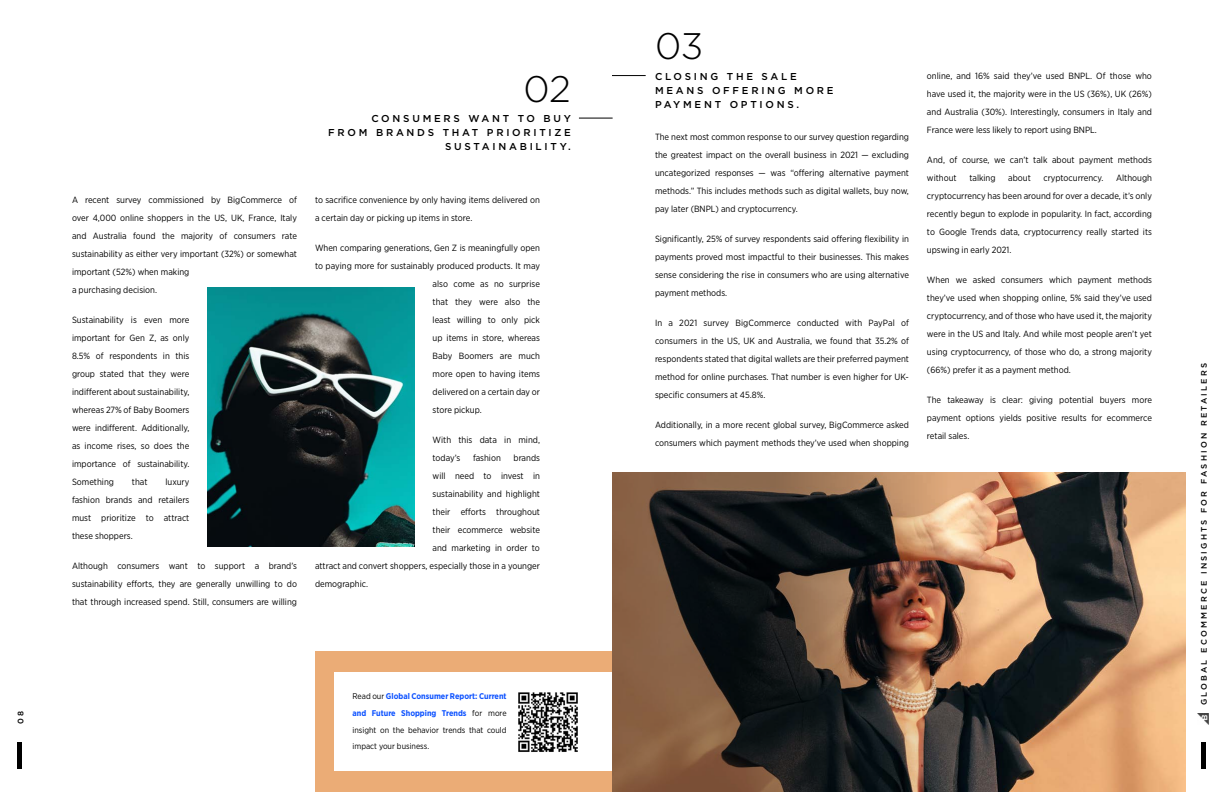
<style>
.page{position:relative;width:1224px;height:792px;background:#fff}
.page>*{position:absolute;margin:0;border:0;box-sizing:border-box;transform-origin:0 0}
.t1{font:300 36.9px "Gotham";color:#000}
.t2{font:500 10px/14px "Gotham";letter-spacing:.275em;color:#000;text-align:right}
.t3{font:9px/18px "Gotham Narrow";color:#000;text-align:justify}
.t4{font:8.3px/16.6px "Gotham Narrow";color:#000;text-align:justify}
.t5{font:500 8px "Gotham";letter-spacing:.275em;color:#000}
.s1{font-weight:700;color:#0d52ff}
</style>
<div class="page">
<img style="left:207px;top:287px;width:208px;height:259px">
<div style="left:17px;top:742px;width:5px;height:27px;background:#000"></div>
<hr style="left:579px;top:118px;width:34px;height:1px;background:#000">
<hr style="left:612px;top:75px;width:34px;height:1px;background:#000">
<img style="left:949px;top:472px;width:237px;height:320px">
<svg style="left:612px;top:472px;width:337px;height:320px;background:#534032"></svg>
<div style="left:1201px;top:742px;width:5px;height:27px;background:#000"></div>
<svg style="left:1198px;top:714px;width:10px;height:10px"></svg>
<div style="left:315px;top:651px;width:297px;height:141px;background:#ebac76"></div>
<div style="left:334px;top:672px;width:278px;height:99px;background:#fff"></div>
<img style="left:518px;top:692px;width:60px;height:60px">
<p class="t5" style="left:15px;top:724px;width:15px;rotate:-90deg">0 8</p>
<h1 class="t1" style="left:523px;top:65px;width:49px">02</h1>
<p class="t2" style="left:328px;top:112px;width:244px">CONSUMERS WANT TO BUY<br>FROM BRANDS THAT PRIORITIZE<br>SUSTAINABILITY.</p>
<p class="t3" style="left:72px;top:191px;width:227px;text-align:left">A recent survey commissioned by BigCommerce of over 4,000 online shoppers in the US, UK, France, Italy and Australia found the majority of consumers rate sustainability as either very important (32%) or somewhat important (52%) when making<br>a purchasing decision.</p>
<p class="t3" style="left:72px;top:311px;width:119px">Sustainability is even more important for Gen Z, as only 8.5% of respondents in this group stated that they were indifferent about sustainability, whereas 27% of Baby Boomers were indifferent. Additionally, as income rises, so does the importance of sustainability.<br>Something</p>
<p class="t3" style="left:72px;top:473px;width:119px;text-indent:94px">luxury fashion brands and retailers must prioritize to attract these shoppers.</p>
<p class="t3" style="left:72px;top:557px;width:227px">Although consumers want to support a brand’s sustainability efforts, they are generally unwilling to do that through increased spend. Still, consumers are willing</p>
<p class="t3" style="left:132px;top:473px;width:17px">that</p>
<p class="t3" style="left:315px;top:191px;width:226px">to sacrifice convenience by only having items delivered on a certain day or picking up items in store.</p>
<p class="t3" style="left:315px;top:239px;width:227px">When comparing generations, Gen Z is meaningfully open</p>
<p class="t3" style="left:315px;top:257px;width:227px">to paying more for sustainably produced products. It may</p>
<p class="t3" style="left:433px;top:275px;width:109px">also come as no surprise</p>
<p class="t3" style="left:433px;top:293px;width:109px">that they were also the</p>
<p class="t3" style="left:433px;top:311px;width:109px">least willing to only pick</p>
<p class="t3" style="left:433px;top:329px;width:109px">up items in store, whereas</p>
<p class="t3" style="left:433px;top:347px;width:109px">Baby Boomers are much</p>
<p class="t3" style="left:433px;top:365px;width:109px">more open to having items</p>
<p class="t3" style="left:433px;top:383px;width:109px">delivered on a certain day or</p>
<p class="t3" style="left:433px;top:401px;width:51px">store pickup.</p>
<p class="t3" style="left:433px;top:431px;width:109px">With this data in mind, today’s</p>
<p class="t3" style="left:473px;top:449px;width:29px">fashion</p>
<p class="t3" style="left:514px;top:449px;width:28px">brands</p>
<p class="t3" style="left:433px;top:467px;width:109px">will need to invest in</p>
<p class="t3" style="left:433px;top:485px;width:109px">sustainability and highlight</p>
<p class="t3" style="left:433px;top:503px;width:109px">their efforts throughout</p>
<p class="t3" style="left:433px;top:521px;width:109px">their ecommerce website</p>
<p class="t3" style="left:433px;top:539px;width:109px">and marketing in order to</p>
<p class="t3" style="left:315px;top:557px;width:227px">attract and convert shoppers, especially those in a younger</p>
<p class="t3" style="left:315px;top:575px;width:55px">demographic.</p>
<p class="t4" style="left:353px;top:688px;width:156px">Read our <span class="s1">Global Consumer Report: Current and Future Shopping Trends</span> for more insight on the behavior trends that could impact your business.</p>
<h1 class="t1" style="left:655px;top:23px;width:50px">03</h1>
<p class="t2" style="left:655px;top:69px;width:180px;text-align:left">CLOSING THE SALE<br>MEANS OFFERING MORE<br>PAYMENT OPTIONS.</p>
<p class="t3" style="left:655px;top:127px;width:256px">The next most common response to our survey question regarding the greatest impact on the overall business in 2021 — excluding uncategorized responses — was “offering alternative payment methods.” This includes methods such as digital wallets, buy now, pay later (BNPL) and cryptocurrency.</p>
<p class="t3" style="left:655px;top:229px;width:256px">Significantly, 25% of survey respondents said offering flexibility in payments proved most impactful to their businesses. This makes sense considering the rise in consumers who are using alternative payment methods.</p>
<p class="t3" style="left:655px;top:313px;width:256px">In a 2021 survey BigCommerce conducted with PayPal of consumers in the US, UK and Australia, we found that 35.2% of respondents stated that digital wallets are their preferred payment method for online purchases. That number is even higher for UK&shy;specific consumers at 45.8%.</p>
<p class="t3" style="left:655px;top:415px;width:256px">Additionally, in a more recent global survey, BigCommerce asked consumers which payment methods they’ve used when shopping</p>
<p class="t3" style="left:927px;top:67px;width:227px">online, and 16% said they’ve used BNPL. Of those who have used it, the majority were in the US (36%), UK (26%) and Australia (30%). Interestingly, consumers in Italy and France were less likely to report using BNPL.</p>
<p class="t3" style="left:927px;top:151px;width:226px">And, of course, we can’t talk about payment methods without</p>
<p class="t3" style="left:927px;top:169px;width:227px;text-indent:189px">Although cryptocurrency has been around for over a decade, it’s only recently begun to explode in popularity. In fact, according to Google Trends data, cryptocurrency really started its upswing in early 2021.</p>
<p class="t3" style="left:927px;top:271px;width:227px">When we asked consumers which payment methods they’ve used when shopping online, 5% said they’ve used cryptocurrency, and of those who have used it, the majority were in the US and Italy. And while most people aren’t yet using cryptocurrency, of those who do, a strong majority (66%) prefer it as a payment method.</p>
<p class="t3" style="left:927px;top:391px;width:226px">The takeaway is clear: giving potential buyers more payment options yields positive results for ecommerce retail sales.</p>
<p class="t3" style="left:969px;top:169px;width:28px">talking</p>
<p class="t3" style="left:1008px;top:169px;width:24px">about</p>
<p class="t3" style="left:1043px;top:169px;width:62px">cryptocurrency.</p>
<p class="t5" style="left:1199px;top:705px;width:344px;rotate:-90deg">GLOBAL ECOMMERCE INSIGHTS FOR FASHION RETAILERS</p>
</div>
